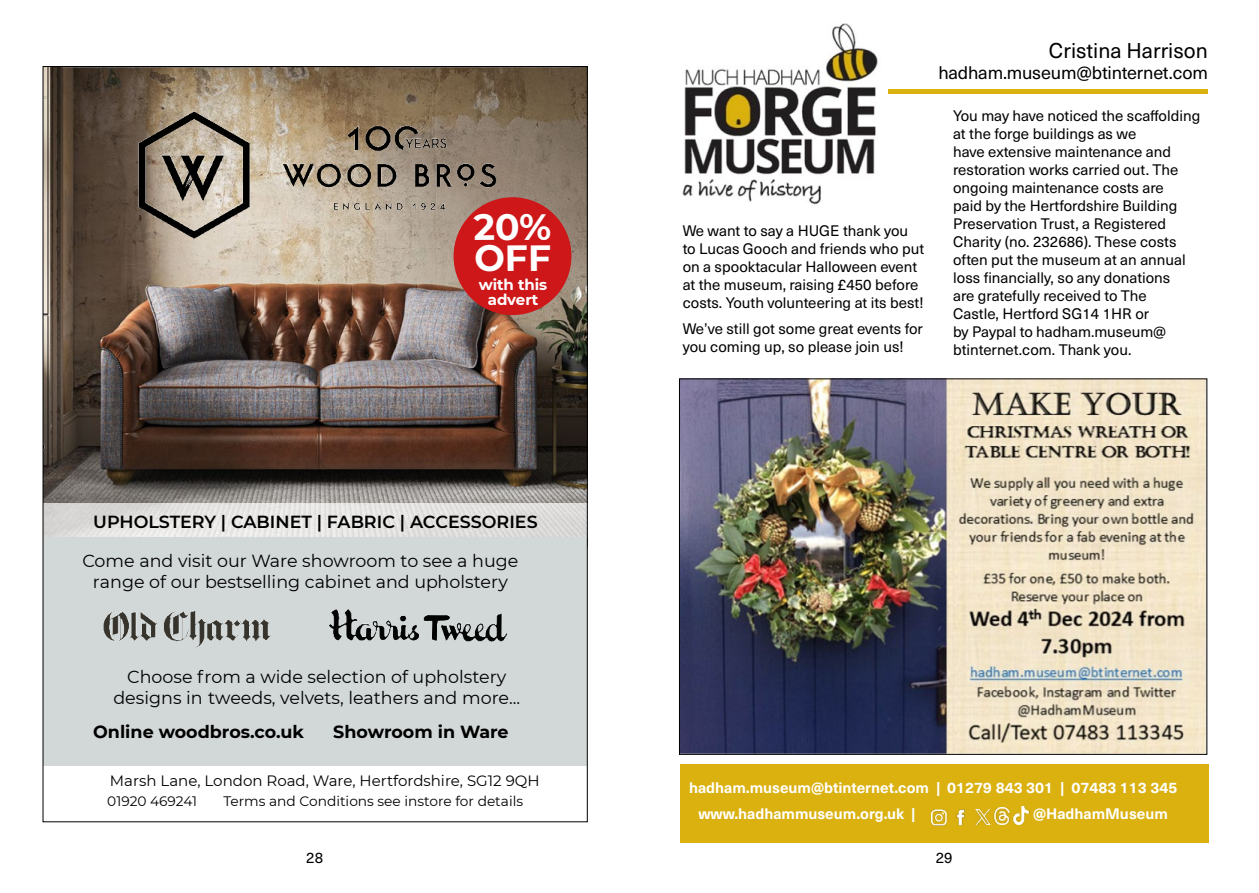
<style>
.page{position:relative;width:1259px;height:893px;background:#fff}
.page>*{position:absolute;margin:0;border:0;box-sizing:border-box;transform-origin:0 0}
.t1{font:700 36.3px/31px "Montserrat";color:#fff}
.t2{font:21px "Neue Haas Unica W1 G";color:#000}
.t3{font:18px "Neue Haas Unica W1 G";letter-spacing:-.01em;color:#000}
.t4{font:17.55px/21px "Montserrat";color:#000;text-align:center}
.t5{font:600 17.55px "Montserrat";color:#000}
.t6{font:700 17.55px "Montserrat";color:#000}
.t7{font:700 15.15px/15.1px "Montserrat";color:#fff;text-align:center}
.t8{font:15px/18px "Neue Haas Unica W1 G";color:#000}
.t9{font:700 15px/26.5px "Neue Haas Unica W1 G";color:#fff}
.t10{font:15px "Montserrat";color:#000}
.t11{font:13.8px "Montserrat";color:#000}
</style>
<div class="page">
<img style="left:45px;top:68px;width:541px;height:436px">
<div style="left:44px;top:537px;width:543px;height:253px;background:#d2d7d7"></div>
<div style="left:44px;top:766px;width:543px;height:56px;background:#fff"></div>
<div style="left:453px;top:197px;width:118px;height:118px;background:#cd1719;border-radius:50%"></div>
<img style="left:329px;top:609px;width:178px;height:33px">
<img style="left:103px;top:611px;width:168px;height:37px">
<svg style="left:45px;top:504px;width:541px;height:33px;background:#e2e0df"></svg>
<img style="left:45px;top:68px;width:463px;height:220px">
<img style="left:682px;top:23px;width:196px;height:182px">
<hr style="left:889px;top:89px;width:318px;height:4px;background:#dbb110">
<div style="left:680px;top:764px;width:528px;height:78px;background:#dbb110"></div>
<img style="left:1012px;top:807px;width:18px;height:17px">
<img style="left:931px;top:809px;width:16px;height:17px">
<img style="left:956px;top:809px;width:9px;height:17px">
<img style="left:993px;top:808px;width:17px;height:17px">
<img style="left:975px;top:809px;width:15px;height:15px">
<img style="left:681px;top:380px;width:524px;height:373px">
<h1 class="t1" style="left:473px;top:210px;width:79px;rotate:-1deg">20%<br>OFF</h1>
<p class="t7" style="left:478px;top:277px;width:70px;rotate:-1deg">with this advert</p>
<p class="t5" style="left:93px;top:509px;width:446px">UPHOLSTERY | CABINET | FABRIC | ACCESSORIES</p>
<p class="t4" style="left:82px;top:549px;width:437px">Come and visit our Ware showroom to see a huge range of our bestselling cabinet and upholstery</p>
<p class="t4" style="left:113px;top:665px;width:408px">Choose from a wide selection of upholstery designs in tweeds, velvets, leathers and more...</p>
<p class="t6" style="left:93px;top:719px;width:212px">Online woodbros.co.uk</p>
<p class="t6" style="left:333px;top:719px;width:177px">Showroom in Ware</p>
<p class="t10" style="left:110px;top:770px;width:431px">Marsh Lane, London Road, Ware, Hertfordshire, SG12 9QH</p>
<p class="t11" style="left:107px;top:792px;width:91px">01920 469241</p>
<p class="t11" style="left:223px;top:791px;width:301px">Terms and Conditions see instore for details</p>
<p class="t8" style="left:682px;top:221px;width:243px">We want to say a HUGE thank you to Lucas Gooch and friends who put on a spooktacular Halloween event at the museum, raising £450 before costs. Youth volunteering at its best!</p>
<p class="t8" style="left:682px;top:319px;width:242px">We’ve still got some great events for you coming up, so please join us!</p>
<h2 class="t2" style="left:1049px;top:35px;width:160px">Cristina Harrison</h2>
<p class="t3" style="left:938px;top:59px;width:271px">hadham.museum@btinternet.com</p>
<p class="t8" style="left:953px;top:106px;width:249px">You may have noticed the scaffolding at the forge buildings as we<br>have extensive maintenance and restoration works carried out. The ongoing maintenance costs are<br>paid by the Hertfordshire Building<br>Preservation Trust, a Registered<br>Charity (no. 232686). These costs often put the museum at an annual loss financially, so any donations<br>are gratefully received to The<br>Castle, Hertford SG14 1HR or<br>by Paypal to hadham.museum@ btinternet.com. Thank you.</p>
<p class="t9" style="left:698px;top:773px;width:480px;text-indent:-9px">hadham.museum@btinternet.com | 01279 843 301 | 07483 113 345 www.hadhammuseum.org.uk |</p>
<p class="t9" style="left:1033px;top:800px;width:136px">@HadhamMuseum</p>
<p class="t8" style="left:306px;top:848px;width:18px">28</p>
<p class="t8" style="left:936px;top:848px;width:18px">29</p>
</div>
